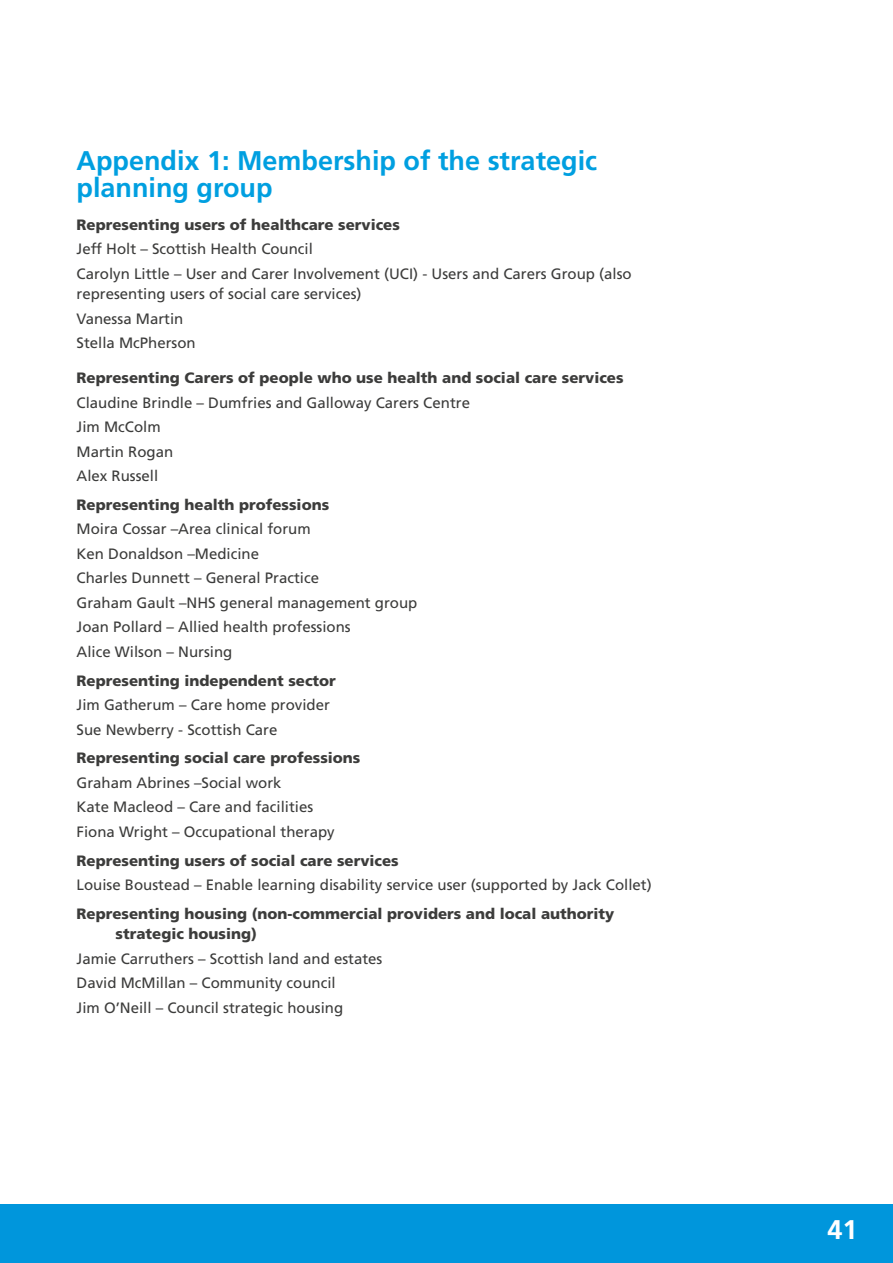
<style>
.page{position:relative;width:893px;height:1263px;background:#fff}
.page>*{position:absolute;margin:0;border:0;box-sizing:border-box;transform-origin:0 0}
.t1{font:700 27px/27px "Frutiger";color:#009fe0}
.t2{font:700 27px "Frutiger";color:#fff}
.t3{font:15px/24.5px "Frutiger";color:#3c3c3b}
.t4{font:900 15px/20.2px "Frutiger";color:#3c3c3b}
</style>
<div class="page">
<div style="left:0;top:1204px;width:893px;height:59px;background:#0096dc"></div>
<h1 class="t1" style="left:77px;top:147px;width:522px">Appendix 1: Membership of the strategic planning group</h1>
<p class="t4" style="left:77px;top:214px;width:325px">Representing users of healthcare services</p>
<p class="t3" style="left:77px;top:237px;width:557px">Jeff Holt – Scottish Health Council<br>Carolyn Little – User and Carer Involvement (UCI) - Users and Carers Group (also</p>
<p class="t3" style="left:77px;top:281px;width:287px">representing users of social care services)<br>Vanessa Martin<br>Stella McPherson</p>
<p class="t4" style="left:77px;top:368px;width:548px">Representing Carers of people who use health and social care services</p>
<p class="t3" style="left:77px;top:390px;width:395px">Claudine Brindle – Dumfries and Galloway Carers Centre<br>Jim McColm<br>Martin Rogan<br>Alex Russell</p>
<p class="t4" style="left:77px;top:494px;width:254px">Representing health professions</p>
<p class="t3" style="left:77px;top:517px;width:342px">Moira Cossar –Area clinical forum<br>Ken Donaldson –Medicine<br>Charles Dunnett – General Practice<br>Graham Gault –NHS general management group Joan Pollard – Allied health professions<br>Alice Wilson – Nursing</p>
<p class="t4" style="left:77px;top:670px;width:261px">Representing independent sector</p>
<p class="t3" style="left:77px;top:693px;width:255px">Jim Gatherum – Care home provider<br>Sue Newberry - Scottish Care</p>
<p class="t4" style="left:77px;top:748px;width:285px">Representing social care professions</p>
<p class="t3" style="left:77px;top:770px;width:260px">Graham Abrines –Social work<br>Kate Macleod – Care and facilities<br>Fiona Wright – Occupational therapy</p>
<p class="t4" style="left:77px;top:850px;width:324px">Representing users of social care services</p>
<p class="t3" style="left:77px;top:873px;width:577px">Louise Boustead – Enable learning disability service user (supported by Jack Collet)</p>
<p class="t4" style="left:116px;top:903px;width:500px;text-indent:-39px">Representing housing (non-commercial providers and local authority strategic housing)</p>
<p class="t3" style="left:77px;top:946px;width:307px">Jamie Carruthers – Scottish land and estates<br>David McMillan – Community council<br>Jim O’Neill – Council strategic housing</p>
<h1 class="t2" style="left:827px;top:1214px;width:32px">41</h1>
</div>
